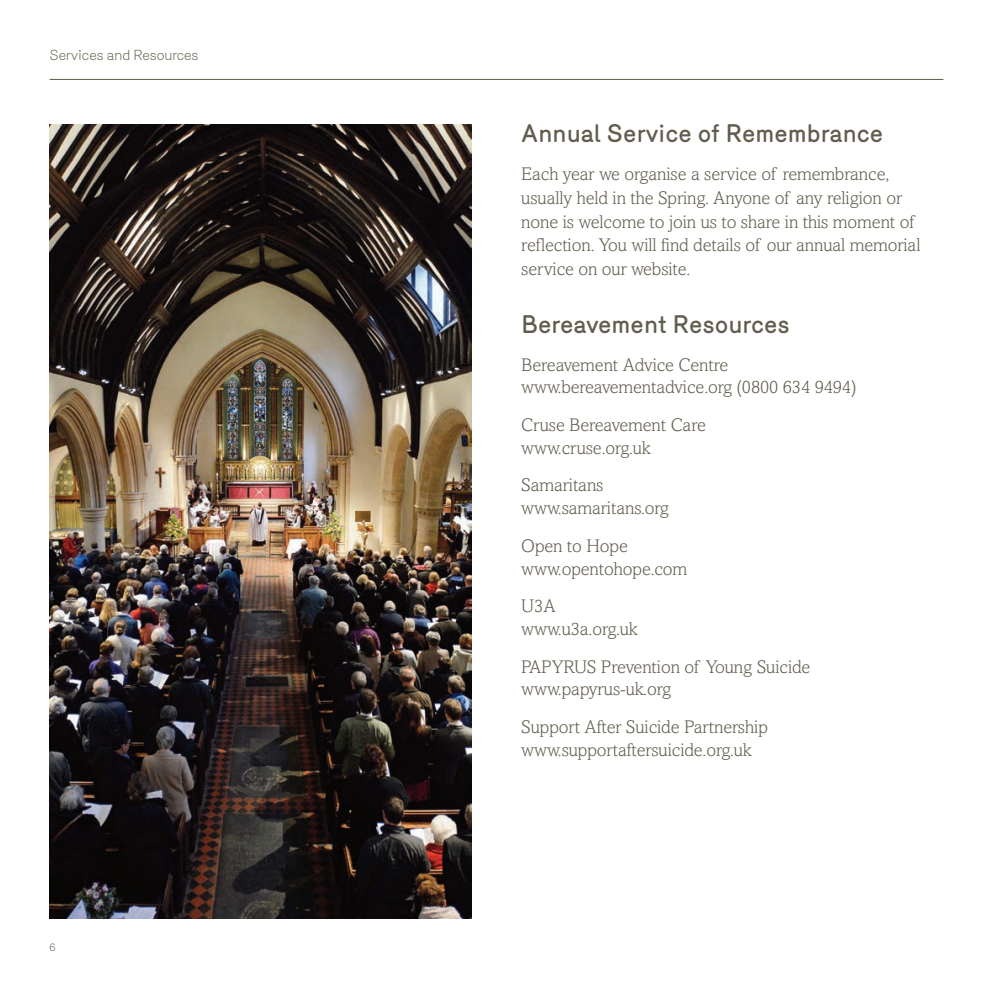
<style>
.page{position:relative;width:993px;height:993px;background:#fff}
.page>*{position:absolute;margin:0;border:0;box-sizing:border-box;transform-origin:0 0}
.t1{font:500 24.5px "Mercury";color:#625d4e}
.t2{font:300 18.38px/22.8px "Amasis";letter-spacing:-.005em;color:#625d4e}
.t3{font:300 14px "Merkury";color:#625d4e}
.t4{font:300 10.5px "Merkury";color:#625d4e}
</style>
<div class="page">
<hr style="left:50px;top:79px;width:893px;height:1px;background:#625d4e">
<img style="left:50px;top:124px;width:421px;height:794px">
<p class="t3" style="left:50px;top:50px;width:150px">Services and Resources</p>
<p class="t4" style="left:50px;top:943px;width:8px">6</p>
<h1 class="t1" style="left:521px;top:124px;width:363px">Annual Service of Remembrance</h1>
<p class="t2" style="left:521px;top:164px;width:400px;line-height:23.6px">Each year we organise a service of remembrance, usually held in the Spring. Anyone of any religion or none is welcome to join us to share in this moment of reflection. You will find details of our annual memorial service on our website.</p>
<h1 class="t1" style="left:521px;top:315px;width:270px">Bereavement Resources</h1>
<p class="t2" style="left:521px;top:355px;width:336px">Bereavement Advice Centre www.bereavementadvice.org (0800 634 9494)</p>
<p class="t2" style="left:521px;top:415px;width:186px">Cruse Bereavement Care www.cruse.org.uk</p>
<p class="t2" style="left:521px;top:475px;width:149px">Samaritans www.samaritans.org</p>
<p class="t2" style="left:521px;top:536px;width:167px">Open to Hope www.opentohope.com</p>
<p class="t2" style="left:521px;top:596px;width:118px">U3A www.u3a.org.uk</p>
<p class="t2" style="left:521px;top:656px;width:290px">PAPYRUS Prevention of Young Suicide www.papyrus-uk.org</p>
<p class="t2" style="left:521px;top:717px;width:248px">Support After Suicide Partnership www.supportaftersuicide.org.uk</p>
</div>
